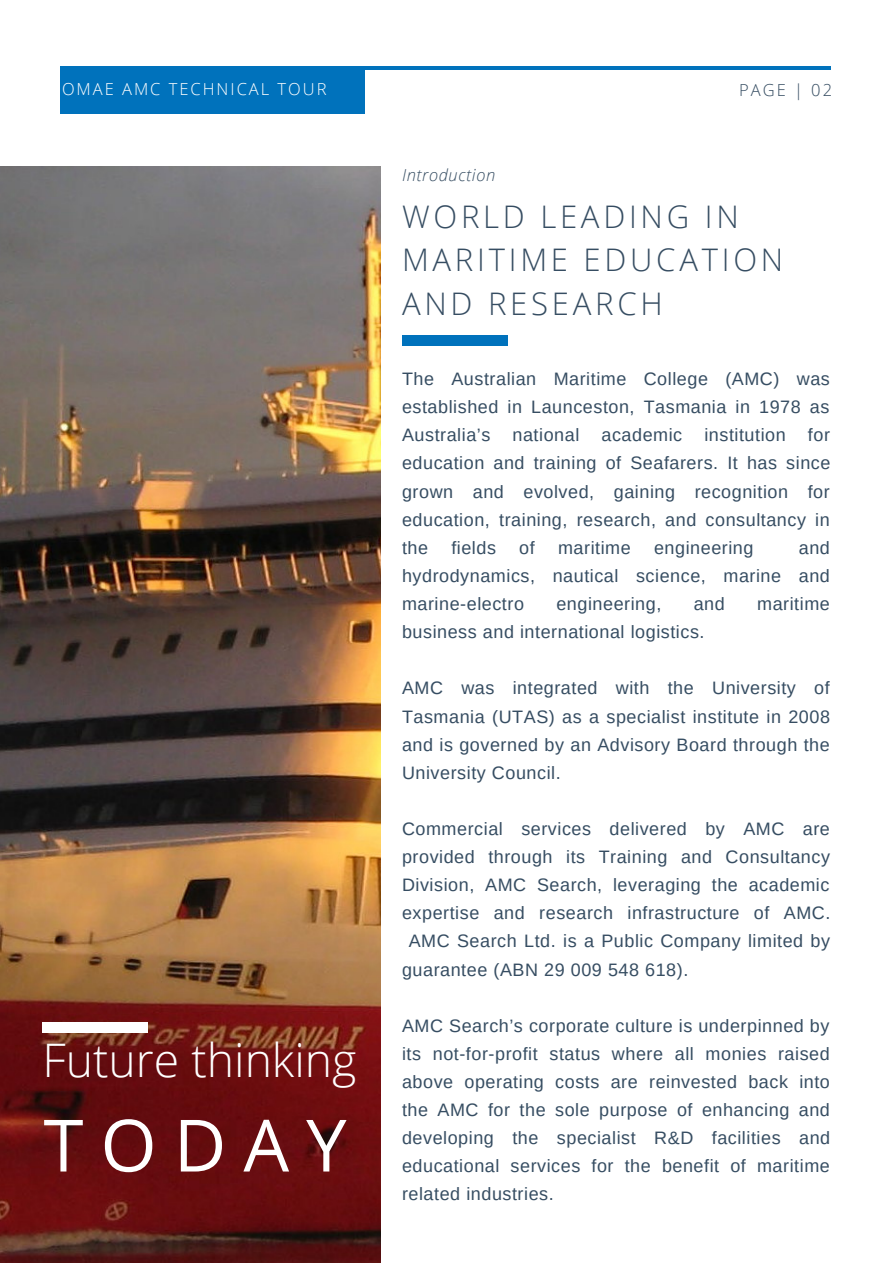
<style>
.page{position:relative;width:893px;height:1264px;background:#fff}
.page>*{position:absolute;margin:0;border:0;box-sizing:border-box;transform-origin:0 0}
.t1{font:72.15px "Open Sans";letter-spacing:.235em;color:#fff}
.t2{font:300 46.35px "Open Sans";color:#fff}
.t3{font:300 31.05px/43.2px "Open Sans";letter-spacing:.12em;color:#364d62}
.t4{font:18px/28px "Arimo";letter-spacing:.03em;color:#364d62;text-align:justify}
.t5{font:300 16.5px "Open Sans";letter-spacing:.12em;color:#fff}
.t6{font:italic 300 16.5px "Open Sans";letter-spacing:.04em;color:#364d62}
.t7{font:300 16.5px "Open Sans";letter-spacing:.12em;color:#364d62}
</style>
<div class="page">
<hr style="left:60px;top:66px;width:770px;height:4px;background:#0072bc">
<div style="left:60px;top:66px;width:305px;height:47px;background:#0072bc"></div>
<img style="left:0;top:166px;width:380px;height:1096px">
<div style="left:42px;top:1022px;width:106px;height:10px;background:#fff"></div>
<div style="left:402px;top:335px;width:105px;height:10px;background:#0072bc"></div>
<p class="t5" style="left:62px;top:78px;width:266px">OMAE AMC TECHNICAL TOUR</p>
<p class="t7" style="left:739px;top:79px;width:94px">PAGE | 02</p>
<p class="t6" style="left:402px;top:164px;width:95px">Introduction</p>
<h2 class="t2" style="left:42px;top:1027px;width:315px">Future thinking</h2>
<h1 class="t1" style="left:43px;top:1094px;width:304px">TODAY</h1>
<h3 class="t3" style="left:402px;top:194px;width:382px">WORLD LEADING IN<br>MARITIME EDUCATION<br>AND RESEARCH</h3>
<p class="t4" style="left:402px;top:365px;width:430px">The Australian Maritime College (AMC) was established in Launceston, Tasmania in 1978 as Australia’s national academic institution for education and training of Seafarers. It has since grown and evolved, gaining recognition for education, training, research, and consultancy in the</p>
<p class="t4" style="left:402px;top:533px;width:429px;text-indent:397px">and hydrodynamics, nautical science, marine and marine-electro</p>
<p class="t4" style="left:451px;top:533px;width:46px">fields</p>
<p class="t4" style="left:519px;top:533px;width:17px">of</p>
<p class="t4" style="left:558px;top:533px;width:74px">maritime</p>
<p class="t4" style="left:654px;top:533px;width:101px">engineering</p>
<p class="t4" style="left:556px;top:589px;width:106px">engineering,</p>
<p class="t4" style="left:693px;top:589px;width:33px">and</p>
<p class="t4" style="left:757px;top:589px;width:74px">maritime</p>
<p class="t4" style="left:402px;top:618px;width:304px">business and international logistics.</p>
<p class="t4" style="left:402px;top:674px;width:429px">AMC was integrated with the University of Tasmania (UTAS) as a specialist institute in 2008 and is governed by an Advisory Board through the University Council.</p>
<p class="t4" style="left:402px;top:814px;width:429px">Commercial services delivered by AMC are</p>
<p class="t4" style="left:402px;top:842px;width:429px">provided through its Training and Consultancy</p>
<p class="t4" style="left:402px;top:871px;width:429px">Division, AMC Search, leveraging the academic</p>
<p class="t4" style="left:402px;top:899px;width:430px">expertise and research infrastructure of AMC.</p>
<p class="t4" style="left:408px;top:927px;width:423px">AMC Search Ltd. is a Public Company limited by</p>
<p class="t4" style="left:402px;top:955px;width:288px">guarantee (ABN 29 009 548 618).</p>
<p class="t4" style="left:402px;top:1011px;width:429px">AMC Search’s corporate culture is underpinned by its not-for-profit status where all monies raised above operating costs are reinvested back into the AMC for the sole purpose of enhancing and developing the specialist R&amp;D facilities and educational services for the benefit of maritime related industries.</p>
</div>
